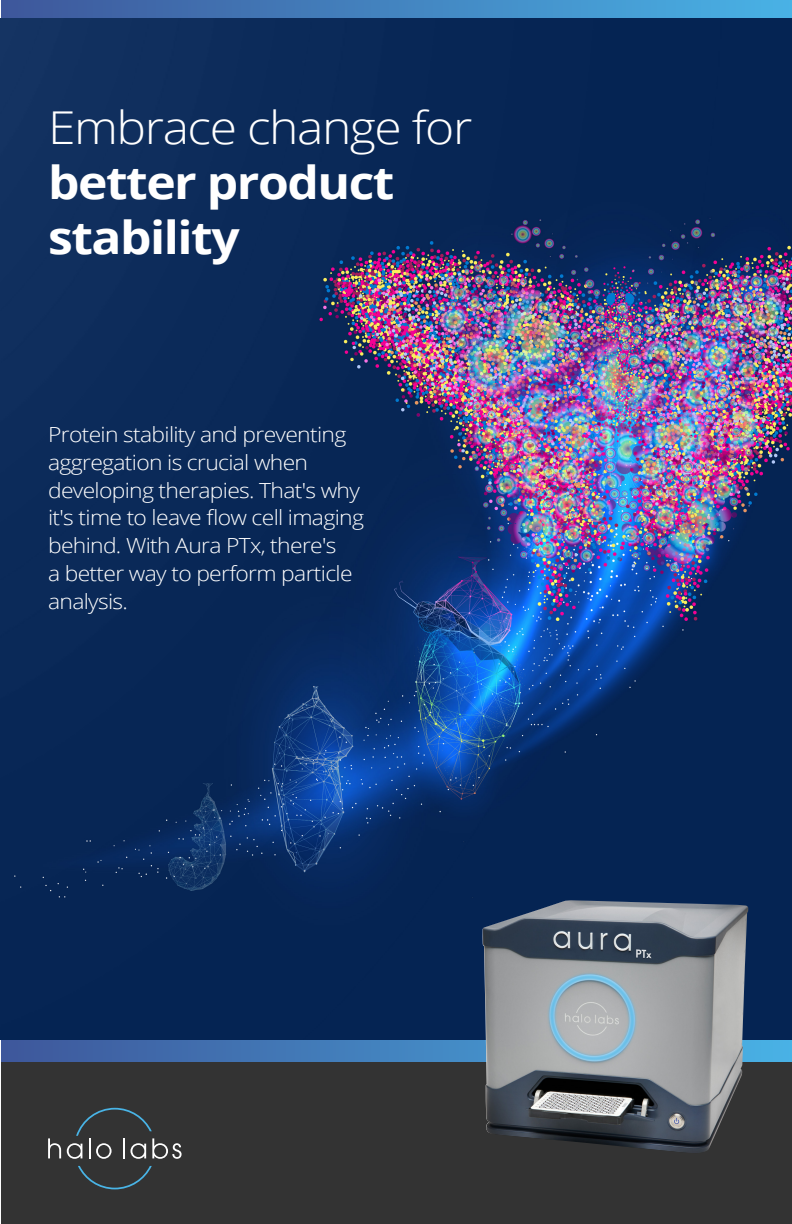
<style>
.page{position:relative;width:792px;height:1224px;background:#fff}
.page>*{position:absolute;margin:0;border:0;box-sizing:border-box;transform-origin:0 0}
.Title-line_1{font:700 45.3px/55px "Open Sans";letter-spacing:-.03em;color:#fff;scale:1.1 1}
.Title-line_1-2{font:300 45.3px "Open Sans";letter-spacing:-.03em;color:#fff;scale:1.1 1}
.Title-line_1-3{font:300 20.8px/27.7px "Open Sans";letter-spacing:-.03em;color:#fff;scale:1.1 1}
</style>
<div class="page">
<div style="left:2px;top:0;width:790px;height:1075px;background:linear-gradient(to right,#3e579b,#49b2e5)"></div>
<img style="left:0;top:18px;width:792px;height:1022px">
<div style="left:2px;top:1062px;width:790px;height:162px;background:#333"></div>
<svg style="left:78px;top:1166px;width:74px;height:23px"></svg>
<svg style="left:48px;top:1138px;width:13px;height:20px"></svg>
<svg style="left:67px;top:1108px;width:115px;height:51px"></svg>
<img style="left:483px;top:900px;width:265px;height:253px">
<p class="Title-line_1-2" style="left:48px;top:96px;width:387px">Embrace change for</p>
<p class="Title-line_1" style="left:48px;top:153px;width:316px">better product stability</p>
<p class="Title-line_1-3" style="left:48px;top:420px;width:289px">Protein stability and preventing aggregation is crucial when developing therapies. That's why it's time to leave flow cell imaging behind. With Aura PTx, there's<br>a better way to perform particle analysis.</p>
</div>
